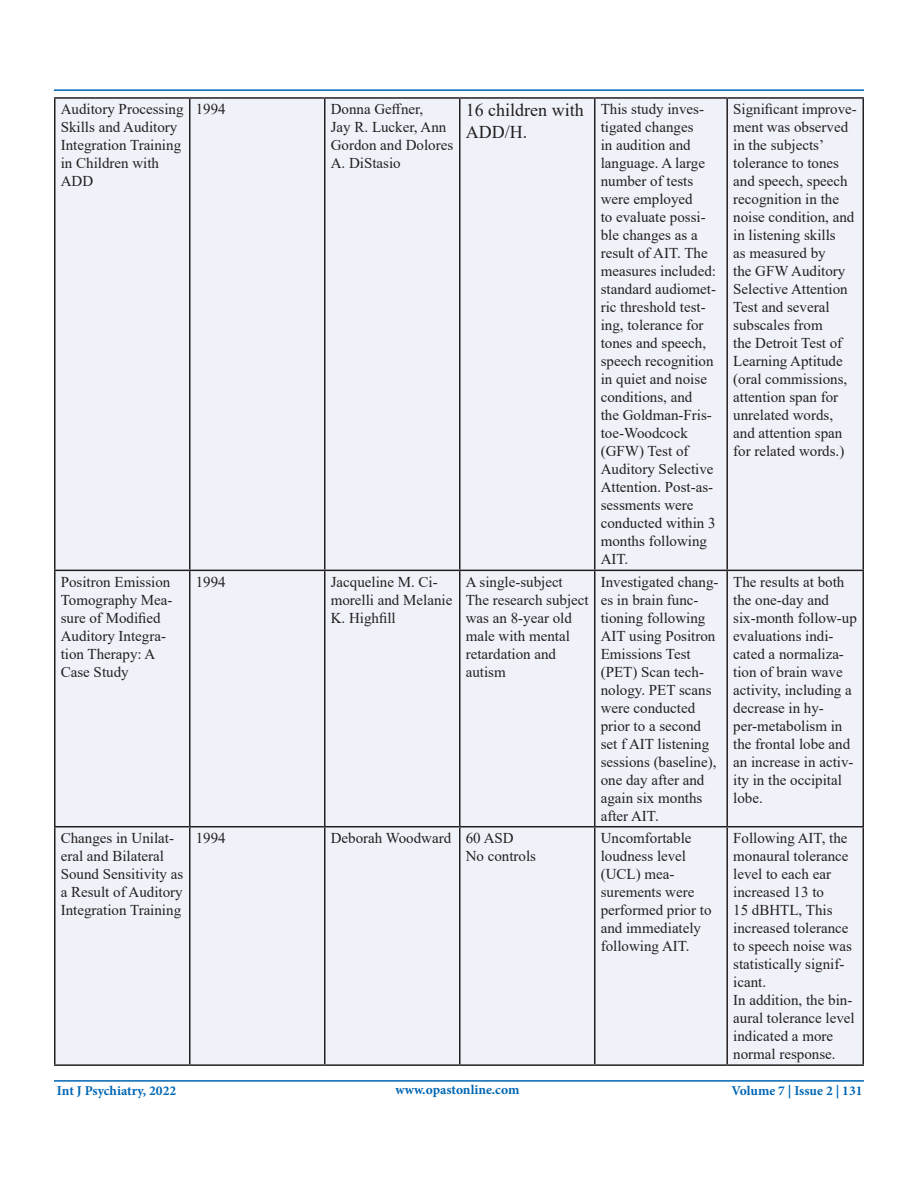
<style>
.page{position:relative;width:918px;height:1188px;background:#fff}
.page>*{position:absolute;margin:0;border:0;box-sizing:border-box;transform-origin:0 0}
.t1{font:18px/21.6px "Times New Roman";color:#231f20}
.t2{font:15px/18px "Times New Roman";color:#231f20}
.t3{font:700 13.5px "Minion Pro";color:#0166b3}
</style>
<div class="page">
<hr style="left:54px;top:1080px;width:810px;height:2px;background:#0166b3">
<hr style="left:54px;top:89px;width:810px;height:2px;background:#0166b3">
<div style="left:56px;top:99px;width:806px;height:965px;background:#eff2f9"></div>
<hr style="left:54px;top:97px;width:136px;height:2px;background:#231f20">
<hr style="left:54px;top:99px;width:2px;height:471px;background:#231f20">
<hr style="left:190px;top:97px;width:135px;height:2px;background:#231f20">
<hr style="left:189px;top:99px;width:1px;height:471px;background:#231f20">
<hr style="left:325px;top:97px;width:135px;height:2px;background:#231f20">
<hr style="left:324px;top:99px;width:2px;height:471px;background:#231f20">
<hr style="left:460px;top:97px;width:135px;height:2px;background:#231f20">
<hr style="left:459px;top:99px;width:1px;height:471px;background:#231f20">
<hr style="left:595px;top:97px;width:132px;height:2px;background:#231f20">
<hr style="left:594px;top:99px;width:2px;height:471px;background:#231f20">
<hr style="left:727px;top:97px;width:137px;height:2px;background:#231f20">
<hr style="left:726px;top:99px;width:2px;height:471px;background:#231f20">
<hr style="left:862px;top:99px;width:2px;height:471px;background:#231f20">
<hr style="left:54px;top:570px;width:136px;height:1px;background:#231f20">
<hr style="left:54px;top:571px;width:2px;height:255px;background:#231f20">
<hr style="left:190px;top:570px;width:135px;height:1px;background:#231f20">
<hr style="left:189px;top:571px;width:1px;height:255px;background:#231f20">
<hr style="left:325px;top:570px;width:135px;height:1px;background:#231f20">
<hr style="left:324px;top:571px;width:2px;height:255px;background:#231f20">
<hr style="left:460px;top:570px;width:135px;height:1px;background:#231f20">
<hr style="left:459px;top:571px;width:1px;height:255px;background:#231f20">
<hr style="left:595px;top:570px;width:132px;height:1px;background:#231f20">
<hr style="left:594px;top:571px;width:2px;height:255px;background:#231f20">
<hr style="left:727px;top:570px;width:137px;height:1px;background:#231f20">
<hr style="left:726px;top:571px;width:2px;height:255px;background:#231f20">
<hr style="left:862px;top:571px;width:2px;height:255px;background:#231f20">
<hr style="left:54px;top:826px;width:136px;height:2px;background:#231f20">
<hr style="left:54px;top:828px;width:2px;height:236px;background:#231f20">
<hr style="left:190px;top:826px;width:135px;height:2px;background:#231f20">
<hr style="left:189px;top:828px;width:1px;height:236px;background:#231f20">
<hr style="left:325px;top:826px;width:135px;height:2px;background:#231f20">
<hr style="left:324px;top:828px;width:2px;height:236px;background:#231f20">
<hr style="left:460px;top:826px;width:135px;height:2px;background:#231f20">
<hr style="left:459px;top:828px;width:1px;height:236px;background:#231f20">
<hr style="left:595px;top:826px;width:132px;height:2px;background:#231f20">
<hr style="left:594px;top:828px;width:2px;height:236px;background:#231f20">
<hr style="left:727px;top:826px;width:137px;height:2px;background:#231f20">
<hr style="left:726px;top:828px;width:2px;height:236px;background:#231f20">
<hr style="left:862px;top:828px;width:2px;height:236px;background:#231f20">
<hr style="left:54px;top:1064px;width:136px;height:2px;background:#231f20">
<hr style="left:190px;top:1064px;width:135px;height:2px;background:#231f20">
<hr style="left:325px;top:1064px;width:135px;height:2px;background:#231f20">
<hr style="left:460px;top:1064px;width:135px;height:2px;background:#231f20">
<hr style="left:595px;top:1064px;width:132px;height:2px;background:#231f20">
<hr style="left:727px;top:1064px;width:137px;height:2px;background:#231f20">
<p class="t2" style="left:61px;top:100px;width:124px">Auditory Processing<br>Skills and Auditory<br>Integration Training in Children with<br>ADD</p>
<p class="t2" style="left:196px;top:100px;width:31px">1994</p>
<p class="t2" style="left:331px;top:100px;width:124px">Donna Geffner,<br>Jay R. Lucker, Ann<br>Gordon and Dolores<br>A. DiStasio</p>
<p class="t1" style="left:466px;top:99px;width:119px">16 children with<br>ADD/H.</p>
<p class="t2" style="left:601px;top:100px;width:117px">This study inves&shy;tigated changes<br>in audition and language. A large number of tests were employed<br>to evaluate possi&shy;ble changes as a result of AIT. The measures included: standard audiomet&shy;ric threshold test&shy;ing, tolerance for tones and speech, speech recognition in quiet and noise conditions, and<br>the Goldman-Fris&shy;toe-Woodcock (GFW) Test of<br>Auditory Selective<br>Attention. Post-as&shy;sessments were conducted within 3 months following<br>AIT.</p>
<p class="t2" style="left:733px;top:100px;width:125px">Significant improve&shy;ment was observed in the subjects’ tolerance to tones and speech, speech recognition in the noise condition, and in listening skills<br>as measured by<br>the GFW Auditory<br>Selective Attention<br>Test and several subscales from<br>the Detroit Test of<br>Learning Aptitude (oral commissions, attention span for unrelated words, and attention span for related words.)</p>
<p class="t2" style="left:61px;top:572px;width:113px">Positron Emission<br>Tomography Mea&shy;sure of Modified<br>Auditory Integra&shy;tion Therapy: A<br>Case Study</p>
<p class="t2" style="left:196px;top:572px;width:31px">1994</p>
<p class="t2" style="left:331px;top:572px;width:123px">Jacqueline M. Ci&shy;morelli and Melanie<br>K. Highfill</p>
<p class="t2" style="left:466px;top:572px;width:125px">A single-subject<br>The research subject was an 8-year old male with mental retardation and autism</p>
<p class="t2" style="left:601px;top:572px;width:119px">Investigated chang&shy;es in brain func&shy;tioning following<br>AIT using Positron<br>Emissions Test (PET) Scan tech&shy;nology. PET scans were conducted prior to a second set f AIT listening sessions (baseline), one day after and again six months after AIT.</p>
<p class="t2" style="left:733px;top:572px;width:125px">The results at both the one-day and six-month follow-up evaluations indi&shy;cated a normaliza&shy;tion of brain wave activity, including a decrease in hy&shy;per-metabolism in the frontal lobe and an increase in activ&shy;ity in the occipital lobe.</p>
<p class="t2" style="left:61px;top:829px;width:124px">Changes in Unilat&shy;eral and Bilateral<br>Sound Sensitivity as a Result of Auditory<br>Integration Training</p>
<p class="t2" style="left:196px;top:829px;width:31px">1994</p>
<p class="t2" style="left:466px;top:829px;width:72px;text-indent:-135px">Deborah Woodward 60 ASD<br>No controls</p>
<p class="t2" style="left:601px;top:829px;width:112px">Uncomfortable loudness level (UCL) mea&shy;surements were performed prior to and immediately following AIT.</p>
<p class="t2" style="left:733px;top:829px;width:123px">Following AIT, the monaural tolerance level to each ear increased 13 to<br>15 dBHTL, This increased tolerance to speech noise was statistically signif&shy;icant.<br>In addition, the bin&shy;aural tolerance level indicated a more normal response.</p>
<p class="t3" style="left:57px;top:1081px;width:121px">Int J Psychiatry, 2022</p>
<p class="t3" style="left:395px;top:1080px;width:126px">www.opastonline.com</p>
<p class="t3" style="left:731px;top:1082px;width:133px">Volume 7 | Issue 2 | 131</p>
</div>
